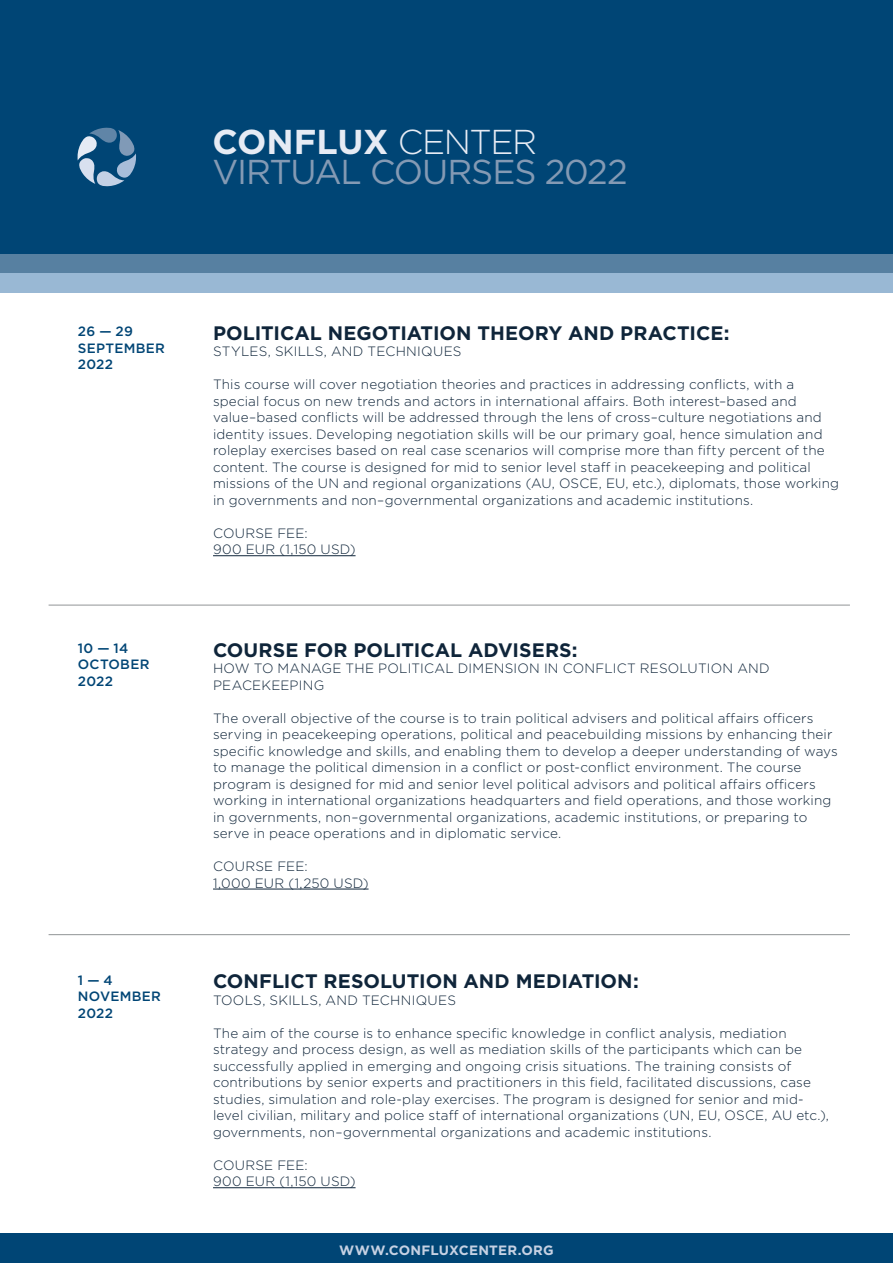
<style>
.page{position:relative;width:893px;height:1263px;background:#fff}
.page>*{position:absolute;margin:0;border:0;box-sizing:border-box;transform-origin:0 0}
.t1{font:34.5px/30px "Gotham";letter-spacing:-.035em;color:#849ab4}
.t2{font:700 19.5px "Gotham";color:#0f253a}
.t3{font:300 13.5px/16.5px "Gotham";letter-spacing:.01em;color:#0f253a}
.t4{font:500 13.5px/16.5px "Gotham";letter-spacing:.02em;color:#004575}
.t5{font:700 13.5px "Gotham";letter-spacing:.015em;color:#c6d1e3}
.s1{font-weight:700;color:#e6ebf4}
.s2{font-weight:300;color:#e6ebf4}
</style>
<div class="page">
<div style="left:0;top:207px;width:893px;height:86px;background:#99b8d4"></div>
<div style="left:0;top:150px;width:893px;height:123px;background:#5780a1"></div>
<div style="left:0;top:1233px;width:893px;height:30px;background:#004575"></div>
<div style="left:0;top:0;width:893px;height:254px;background:#004575"></div>
<svg style="left:77px;top:127px;width:59px;height:60px"></svg>
<hr style="left:49px;top:605px;width:801px;height:1px;background:#919496">
<hr style="left:49px;top:934px;width:801px;height:1px;background:#919496">
<hr style="left:213px;top:555px;width:143px;height:1px;background:#0f253a">
<hr style="left:213px;top:889px;width:156px;height:1px;background:#0f253a">
<hr style="left:213px;top:1187px;width:143px;height:1px;background:#0f253a">
<h1 class="t1" style="left:213px;top:126px;width:417px"><span class="s1">CONFLUX</span> <span class="s2">CENTER<br></span>VIRTUAL COURSES 2022</h1>
<p class="t4" style="left:78px;top:323px;width:89px">26 — 29<br>SEPTEMBER<br>2022</p>
<h2 class="t2" style="left:213px;top:320px;width:518px">POLITICAL NEGOTIATION THEORY AND PRACTICE:</h2>
<p class="t3" style="left:213px;top:343px;width:250px">STYLES, SKILLS, AND TECHNIQUES</p>
<p class="t3" style="left:213px;top:376px;width:628px">This course will cover negotiation theories and practices in addressing conflicts, with a special focus on new trends and actors in international affairs. Both interest–based and value–based conflicts will be addressed through the lens of cross–culture negotiations and identity issues. Developing negotiation skills will be our primary goal, hence simulation and roleplay exercises based on real case scenarios will comprise more than fifty percent of the content. The course is designed for mid to senior level staff in peacekeeping and political missions of the UN and regional organizations (AU, OSCE, EU, etc.), diplomats, those working in governments and non–governmental organizations and academic institutions.</p>
<p class="t3" style="left:213px;top:524px;width:144px">COURSE FEE:<br>900 EUR (1,150 USD)</p>
<p class="t4" style="left:78px;top:640px;width:73px">10 — 14<br>OCTOBER<br>2022</p>
<h2 class="t2" style="left:213px;top:637px;width:366px">COURSE FOR POLITICAL ADVISERS:</h2>
<p class="t3" style="left:213px;top:660px;width:558px">HOW TO MANAGE THE POLITICAL DIMENSION IN CONFLICT RESOLUTION AND<br>PEACEKEEPING</p>
<p class="t3" style="left:213px;top:709px;width:626px">The overall objective of the course is to train political advisers and political affairs officers serving in peacekeeping operations, political and peacebuilding missions by enhancing their specific knowledge and skills, and enabling them to develop a deeper understanding of ways to manage the political dimension in a conflict or post-conflict environment. The course program is designed for mid and senior level political advisors and political affairs officers working in international organizations headquarters and field operations, and those working in governments, non–governmental organizations, academic institutions, or preparing to serve in peace operations and in diplomatic service.</p>
<p class="t3" style="left:213px;top:858px;width:157px">COURSE FEE:<br>1,000 EUR (1,250 USD)</p>
<p class="t4" style="left:78px;top:971px;width:85px">1 — 4<br>NOVEMBER<br>2022</p>
<h2 class="t2" style="left:213px;top:968px;width:427px">CONFLICT RESOLUTION AND MEDIATION:</h2>
<p class="t3" style="left:213px;top:991px;width:244px">TOOLS, SKILLS, AND TECHNIQUES</p>
<p class="t3" style="left:213px;top:1024px;width:617px">The aim of the course is to enhance specific knowledge in conflict analysis, mediation strategy and process design, as well as mediation skills of the participants which can be successfully applied in emerging and ongoing crisis situations. The training consists of contributions by senior experts and practitioners in this field, facilitated discussions, case studies, simulation and role-play exercises. The program is designed for senior and mid&shy;level civilian, military and police staff of international organizations (UN, EU, OSCE, AU etc.), governments, non–governmental organizations and academic institutions.</p>
<p class="t3" style="left:213px;top:1156px;width:144px">COURSE FEE:<br>900 EUR (1,150 USD)</p>
<p class="t5" style="left:339px;top:1241px;width:216px">WWW.CONFLUXCENTER.ORG</p>
</div>
